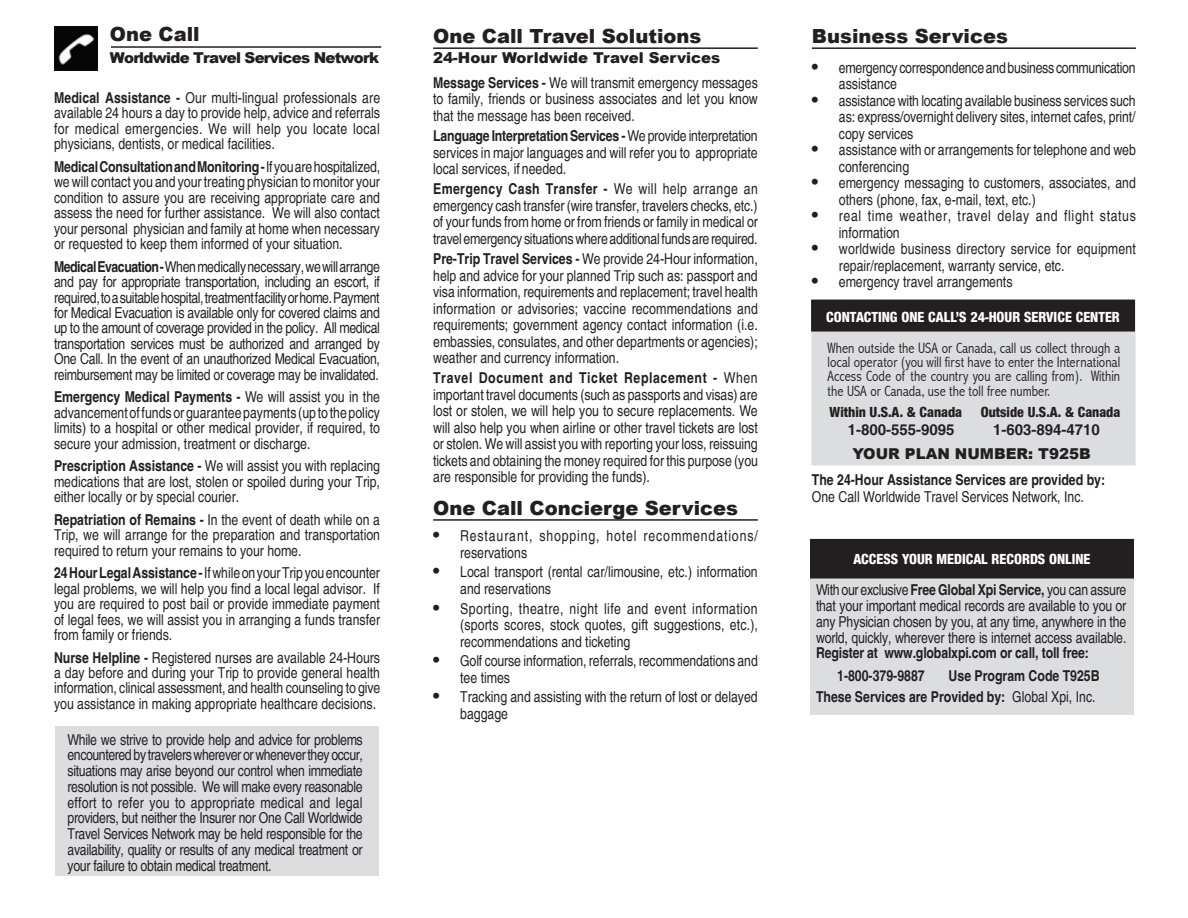
<style>
.page{position:relative;width:1188px;height:918px;background:#fff}
.page>*{position:absolute;margin:0;border:0;box-sizing:border-box;transform-origin:0 0}
.Heading_1{font:900 19.5px "Arial";color:#231f20}
.t1{font:condensed 15px/16.5px "Helvetica";color:#231f20;text-align:justify}
.t2{font:300 condensed 15px/14.2px "Abadi";color:#231f20;text-align:justify}
.t3{font:700 condensed 15px "Helvetica";color:#231f20}
.t4{font:15px "Nimbus San Nov T Heav Cond";color:#fff}
.t5{font:condensed 15px/16.5px "Helvetica";letter-spacing:.06em;color:#231f20}
.t6{font:condensed 15px/16.5px "Helvetica";letter-spacing:.045em;color:#231f20}
.t7{font:900 15px "Arial";color:#231f20}
.t8{font:15px "Nimbus San Nov T Heav Cond";color:#231f20}
.t9{font:900 15px "Arial";letter-spacing:-.05em;color:#231f20}
.t10{font:700 15px "Helvetica";color:#231f20}
.s1{font-weight:700}
.s2{font-weight:700;font-stretch:normal;font-size:18px}
.s3{font-weight:400}
</style>
<div class="page">
<hr style="left:433px;top:47px;width:325px;height:2px;background:#231f20">
<hr style="left:433px;top:519px;width:325px;height:2px;background:#231f20">
<div style="left:812px;top:332px;width:324px;height:133px;background:#dcdddf"></div>
<div style="left:812px;top:300px;width:322px;height:31px;background:#231f20"></div>
<div style="left:811px;top:300px;width:324px;height:32px;border:2px solid #231f20"></div>
<hr style="left:812px;top:47px;width:324px;height:2px;background:#231f20">
<div style="left:55px;top:726px;width:324px;height:150px;background:#dcdddf"></div>
<hr style="left:111px;top:46px;width:270px;height:2px;background:#231f20">
<img style="left:54px;top:27px;width:43px;height:43px">
<div style="left:810px;top:571px;width:324px;height:144px;background:#dcdddf"></div>
<div style="left:811px;top:540px;width:322px;height:38px;background:#231f20"></div>
<div style="left:810px;top:539px;width:324px;height:40px;border:2px solid #231f20"></div>
<p class="Heading_1" style="left:110px;top:20px;width:91px">One Call</p>
<p class="t9" style="left:110px;top:46px;width:271px">Worldwide Travel Services Network</p>
<p class="t1" style="left:54px;top:89px;width:328px;line-height:15.5px"><span class="s1">Medical Assistance -</span> Our multi-lingual professionals are available 24 hours a day to provide help, advice and referrals for medical emergencies. We will help you locate local physicians, dentists, or medical facilities.</p>
<p class="t1" style="left:54px;top:158px;width:328px;line-height:15.5px"><span class="s1">Medical Consultation and Monitoring -</span> If you are hospitalized, we will contact you and your treating physician to monitor your condition to assure you are receiving appropriate care and assess the need for further assistance. We will also contact your personal physician and family at home when necessary or requested to keep them informed of your situation.</p>
<p class="t1" style="left:54px;top:258px;width:327px;line-height:15.5px"><span class="s1">Medical Evacuation -</span> When medically necessary, we will arrange and pay for appropriate transportation, including an escort, if required, to a suitable hospital, treatment facility or home. Payment for Medical Evacuation is available only for covered claims and up to the amount of coverage provided in the policy. All medical transportation services must be authorized and arranged by One Call. In the event of an unauthorized Medical Evacuation, reimbursement may be limited or coverage may be invalidated.</p>
<p class="t1" style="left:54px;top:389px;width:328px;line-height:15.5px"><span class="s1">Emergency Medical Payments -</span> We will assist you in the advancement of funds or guarantee payments (up to the policy limits) to a hospital or other medical provider, if required, to secure your admission, treatment or discharge.</p>
<p class="t1" style="left:54px;top:458px;width:328px;line-height:15.5px"><span class="s1">Prescription Assistance -</span> We will assist you with replacing medications that are lost, stolen or spoiled during your Trip, either locally or by special courier.</p>
<p class="t1" style="left:54px;top:511px;width:328px;line-height:15.5px"><span class="s1">Repatriation of Remains -</span> In the event of death while on a Trip, we will arrange for the preparation and transportation required to return your remains to your home.</p>
<p class="t1" style="left:54px;top:565px;width:328px;line-height:15.5px"><span class="s1">24 Hour Legal Assistance -</span> If while on your Trip you encounter legal problems, we will help you find a local legal advisor. If you are required to post bail or provide immediate payment of legal fees, we will assist you in arranging a funds transfer from family or friends.</p>
<p class="t1" style="left:54px;top:649px;width:328px;line-height:15.5px"><span class="s1">Nurse Helpline -</span> Registered nurses are available 24-Hours a day before and during your Trip to provide general health information, clinical assessment, and health counseling to give you assistance in making appropriate healthcare decisions.</p>
<p class="t1" style="left:68px;top:731px;width:297px;line-height:15.8px">While we strive to provide help and advice for problems encountered by travelers wherever or whenever they occur, situations may arise beyond our control when immediate resolution is not possible. We will make every reasonable effort to refer you to appropriate medical and legal providers, but neither the Insurer nor One Call Worldwide Travel Services Network may be held responsible for the availability, quality or results of any medical treatment or your failure to obtain medical treatment.</p>
<p class="Heading_1" style="left:433px;top:22px;width:270px">One Call Travel Solutions</p>
<p class="t7" style="left:433px;top:47px;width:289px">24-Hour Worldwide Travel Services</p>
<p class="t1" style="left:433px;top:74px;width:326px"><span class="s1">Message Services -</span> We will transmit emergency messages to family, friends or business associates and let you know that the message has been received.</p>
<p class="t1" style="left:433px;top:127px;width:326px"><span class="s1">Language Interpretation Services -</span> We provide interpretation services in major languages and will refer you to appropriate local services, if needed.</p>
<p class="t1" style="left:433px;top:180px;width:326px"><span class="s1">Emergency Cash Transfer -</span> We will help arrange an emergency cash transfer (wire transfer, travelers checks, etc.) of your funds from home or from friends or family in medical or travel emergency situations where additional funds are required.</p>
<p class="t1" style="left:433px;top:250px;width:326px"><span class="s1">Pre-Trip Travel Services -</span> We provide 24-Hour information, help and advice for your planned Trip such as: passport and visa information, requirements and replacement; travel health information or advisories; vaccine recommendations and requirements; government agency contact information (i.e. embassies, consulates, and other departments or agencies); weather and currency information.</p>
<p class="t1" style="left:433px;top:370px;width:326px"><span class="s1">Travel Document and Ticket Replacement -</span> When important travel documents (such as passports and visas) are lost or stolen, we will help you to secure replacements. We will also help you when airline or other travel tickets are lost or stolen. We will assist you with reporting your loss, reissuing tickets and obtaining the money required for this purpose (you are responsible for providing the funds).</p>
<p class="Heading_1" style="left:433px;top:494px;width:306px">One Call Concierge Services</p>
<p class="t5" style="left:460px;top:527px;width:299px;text-indent:-27px"><span class="s2">•</span> Restaurant, shopping, hotel recommendations/ reservations</p>
<p class="t1" style="left:460px;top:563px;width:299px;text-indent:-27px"><span class="s2">•</span> Local transport (rental car/limousine, etc.) information and reservations</p>
<p class="t1" style="left:460px;top:600px;width:299px;text-indent:-27px"><span class="s2">•</span> Sporting, theatre, night life and event information (sports scores, stock quotes, gift suggestions, etc.), recommendations and ticketing</p>
<p class="t1" style="left:460px;top:652px;width:299px;text-indent:-27px"><span class="s2">•</span> Golf course information, referrals, recommendations and tee times</p>
<p class="t1" style="left:460px;top:689px;width:299px;text-indent:-27px"><span class="s2">•</span> Tracking and assisting with the return of lost or delayed baggage</p>
<p class="Heading_1" style="left:812px;top:22px;width:198px">Business Services</p>
<p class="t1" style="left:839px;top:59px;width:298px;text-indent:-27px"><span class="s2">•</span> emergency correspondence and business communication assistance</p>
<p class="t1" style="left:839px;top:92px;width:298px;text-indent:-27px"><span class="s2">•</span> assistance with locating available business services such as: express/overnight delivery sites, internet cafes, print/ copy services</p>
<p class="t1" style="left:839px;top:142px;width:298px;text-indent:-27px"><span class="s2">•</span> assistance with or arrangements for telephone and web conferencing</p>
<p class="t1" style="left:839px;top:175px;width:298px;text-indent:-27px"><span class="s2">•</span> emergency messaging to customers, associates, and others (phone, fax, e-mail, text, etc.)</p>
<p class="t6" style="left:839px;top:208px;width:299px;text-indent:-27px"><span class="s2">•</span> real time weather, travel delay and flight status information</p>
<p class="t1" style="left:839px;top:241px;width:299px;text-indent:-27px"><span class="s2">•</span> worldwide business directory service for equipment repair/replacement, warranty service, etc.</p>
<p class="t1" style="left:812px;top:274px;width:202px"><span class="s2">•</span> emergency travel arrangements</p>
<p class="t4" style="left:826px;top:308px;width:295px">CONTACTING ONE CALL’S 24-HOUR SERVICE CENTER</p>
<p class="t2" style="left:828px;top:341px;width:294px">When outside the USA or Canada, call us collect through a local operator (you will first have to enter the International Access Code of the country you are calling from). Within the USA or Canada, use the toll free number.</p>
<p class="t8" style="left:830px;top:404px;width:134px">Within U.S.A. &amp; Canada</p>
<p class="t8" style="left:981px;top:404px;width:141px">Outside U.S.A. &amp; Canada</p>
<p class="t10" style="left:848px;top:421px;width:108px">1-800-555-9095</p>
<p class="t10" style="left:993px;top:421px;width:108px">1-603-894-4710</p>
<p class="t7" style="left:852px;top:443px;width:240px">YOUR PLAN NUMBER: T925B</p>
<p class="t3" style="left:812px;top:470px;width:295px">The 24-Hour Assistance Services are provided by:</p>
<p class="t1" style="left:812px;top:488px;width:274px">One Call Worldwide Travel Services Network, Inc.</p>
<p class="t4" style="left:853px;top:550px;width:239px">ACCESS YOUR MEDICAL RECORDS ONLINE</p>
<p class="t1" style="left:816px;top:582px;width:312px;line-height:15.8px">With our exclusive <span class="s1">Free Global Xpi Service,</span> you can assure that your important medical records are available to you or any Physician chosen by you, at any time, anywhere in the world, quickly, wherever there is internet access available.<br><span class="s1">Register at www.globalxpi.com or call, toll free:</span></p>
<p class="t3" style="left:837px;top:666px;width:89px">1-800-379-9887</p>
<p class="t3" style="left:949px;top:666px;width:153px">Use Program Code T925B</p>
<p class="t3" style="left:816px;top:686px;width:281px">These Services are Provided by: <span class="s3">Global Xpi, Inc.</span></p>
</div>
